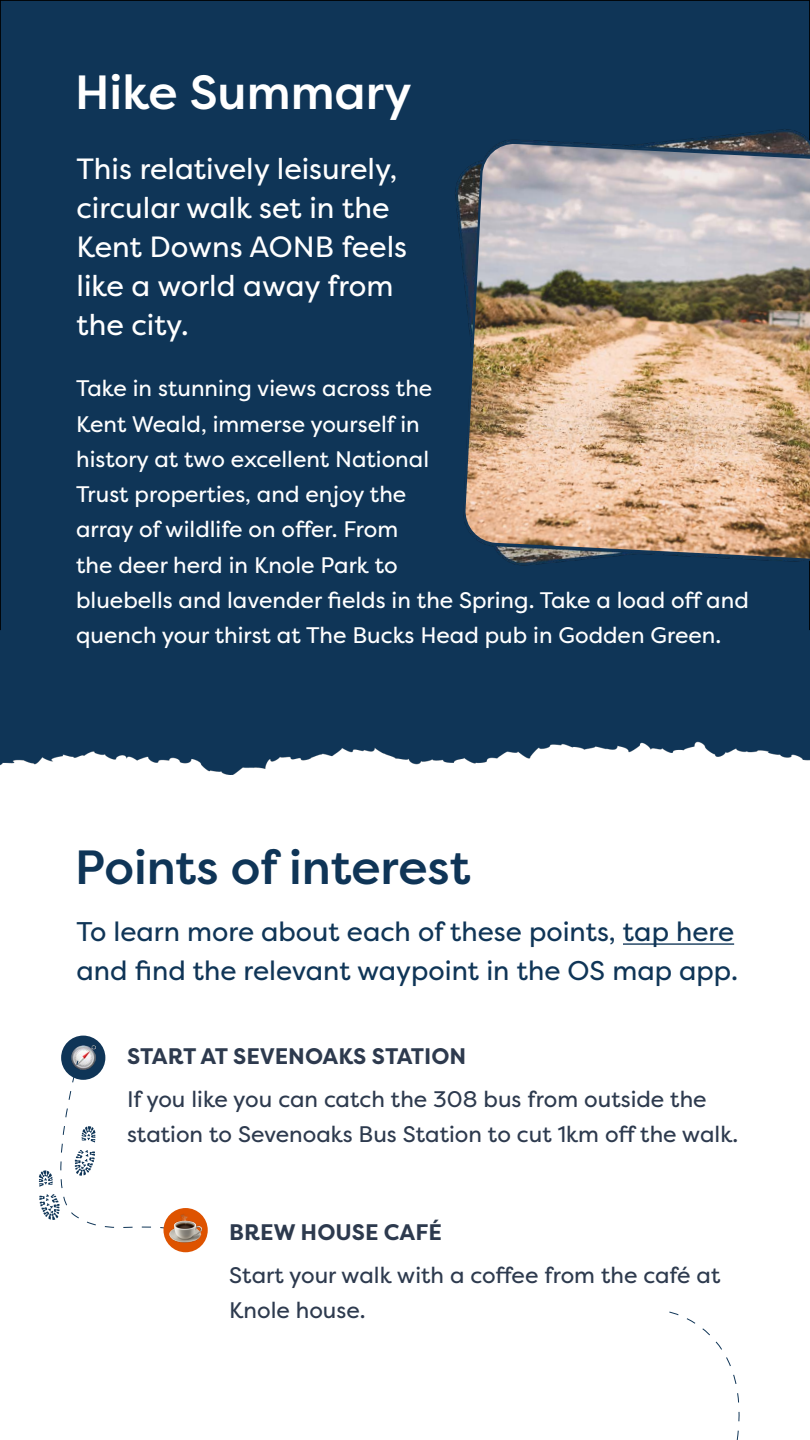
<style>
.page{position:relative;width:810px;height:1440px;background:#fff}
.page>*{position:absolute;margin:0;border:0;box-sizing:border-box;transform-origin:0 0}
.t1{font:500 47.92px "Filson Pro";color:#0f3557}
.t2{font:500 47.92px "Filson Pro";color:#fff}
.t3{font:29.25px/39px "Filson Pro";color:#fff}
.t4{font:27px/39px "Filson Pro";color:#0f3557}
.t5{font:22.5px/35.2px "Filson Pro";color:#fff}
.t6{font:22.5px/35.2px "Filson Pro";color:#2d3a4e}
.t7{font:700 22.5px "Filson Pro";color:#2d3a4e}
</style>
<div class="page">
<div style="left:0;top:0;width:810px;height:720px;background:#0f3557"></div>
<img style="left:0;top:720px;width:810px;height:55px">
<hr style="left:623px;top:943px;width:111px;height:2px;background:#0f3557">
<div style="left:61px;top:1036px;width:44px;height:44px;background:#0f3557;border-radius:50%"></div>
<img style="left:71px;top:1045px;width:24px;height:15px">
<svg style="left:39px;top:1060px;width:142px;height:173px"></svg>
<svg style="left:669px;top:1311px;width:71px;height:129px"></svg>
<img style="left:455px;top:126px;width:355px;height:442px">
<img style="left:461px;top:141px;width:349px;height:423px">
<div style="left:164px;top:1208px;width:44px;height:44px;background:#de5300;border-radius:50%"></div>
<img style="left:170px;top:1213px;width:32px;height:30px">
<h1 class="t2" style="left:75px;top:59px;width:338px">Hike Summary</h1>
<h2 class="t3" style="left:76px;top:149px;width:332px">This relatively leisurely, circular walk set in the<br>Kent Downs AONB feels like a world away from the city.</h2>
<p class="t5" style="left:76px;top:371px;width:674px">Take in stunning views across the<br>Kent Weald, immerse yourself in<br>history at two excellent National<br>Trust properties, and enjoy the<br>array of wildlife on offer. From<br>the deer herd in Knole Park to<br>bluebells and lavender fields in the Spring. Take a load off and quench your thirst at The Bucks Head pub in Godden Green.</p>
<h1 class="t1" style="left:75px;top:834px;width:397px">Points of interest</h1>
<p class="t4" style="left:76px;top:912px;width:663px">To learn more about each of these points, tap here and find the relevant waypoint in the OS map app.</p>
<p class="t7" style="left:127px;top:1042px;width:341px">START AT SEVENOAKS STATION</p>
<p class="t6" style="left:127px;top:1081px;width:613px">If you like you can catch the 308 bus from outside the station to Sevenoaks Bus Station to cut 1km off the walk.</p>
<p class="t7" style="left:229px;top:1218px;width:214px">BREW HOUSE CAFÉ</p>
<p class="t6" style="left:229px;top:1257px;width:493px">Start your walk with a coffee from the café at<br>Knole house.</p>
</div>
